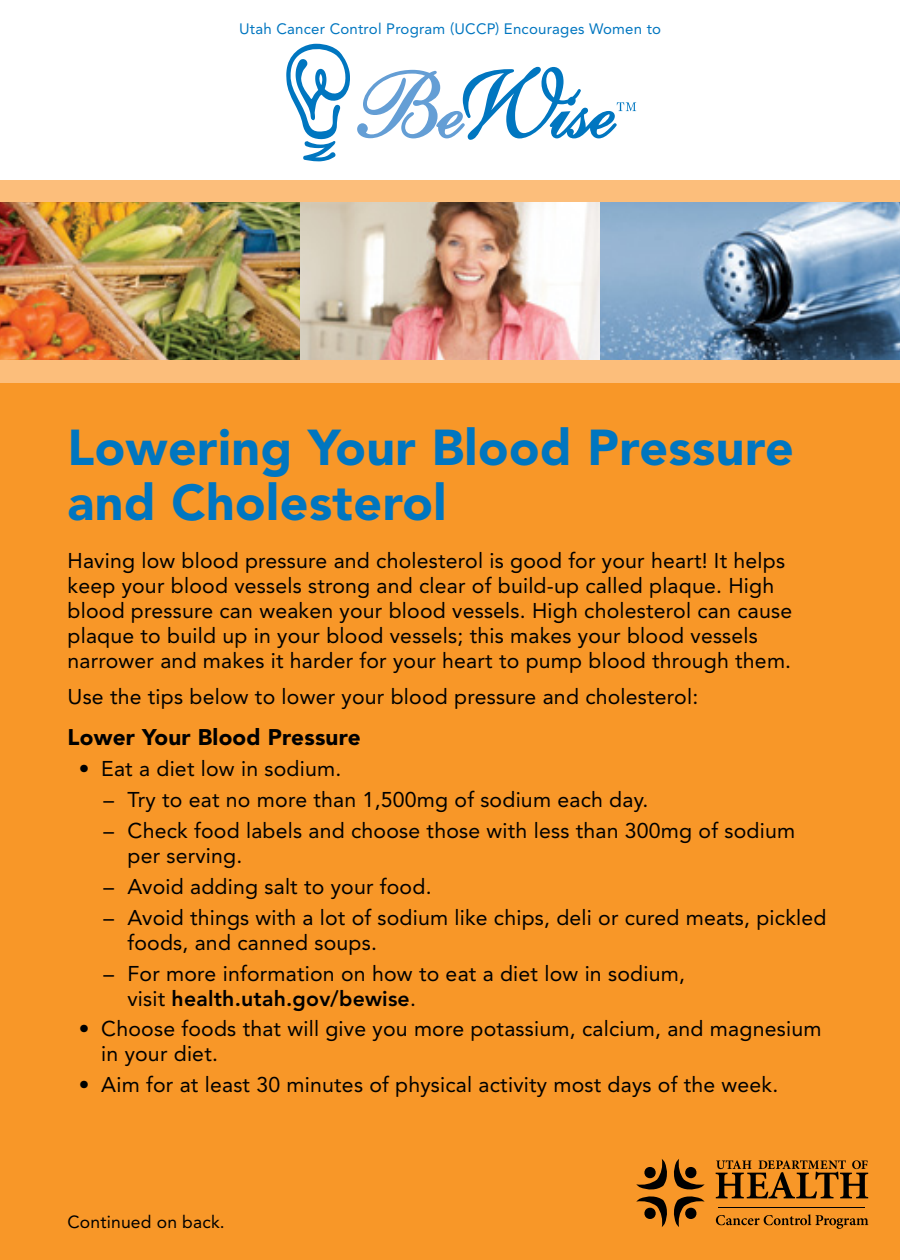
<style>
.page{position:relative;width:900px;height:1260px;background:#fff}
.page>*{position:absolute;margin:0;border:0;box-sizing:border-box;transform-origin:0 0}
.t1{font:900 50px/55px "Avenir";letter-spacing:.01em;color:#0076c0}
.t2{font:900 22.5px "Avenir";letter-spacing:.01em;color:#000}
.t3{font:21.25px/25px "Avenir";letter-spacing:.01em;color:#000}
.t4{font:17.5px "Avenir";letter-spacing:.01em;color:#000}
.t5{font:15px "Avenir";letter-spacing:.015em;color:#0076c0}
.s1{font-weight:800}
</style>
<div class="page">
<div style="left:0;top:322px;width:900px;height:938px;background:#f89728"></div>
<div style="left:0;top:180px;width:900px;height:202px;background:#fcbe7b"></div>
<svg style="left:357px;top:67px;width:279px;height:73px"></svg>
<svg style="left:286px;top:44px;width:64px;height:117px"></svg>
<svg style="left:716px;top:1160px;width:152px;height:38px"></svg>
<svg style="left:636px;top:1159px;width:69px;height:68px"></svg>
<hr style="left:718px;top:1207px;width:147px;height:1px;background:#000">
<svg style="left:716px;top:1214px;width:152px;height:15px"></svg>
<img style="left:0;top:202px;width:300px;height:158px">
<img style="left:300px;top:202px;width:300px;height:158px">
<svg style="left:600px;top:202px;width:300px;height:158px;background:#7a97b2"></svg>
<p class="t5" style="left:239px;top:20px;width:424px">Utah Cancer Control Program (UCCP) Encourages Women to</p>
<h1 class="t1" style="left:68px;top:420px;width:728px">Lowering Your Blood Pressure and Cholesterol</h1>
<p class="t3" style="left:68px;top:548px;width:726px">Having low blood pressure and cholesterol is good for your heart! It helps keep your blood vessels strong and clear of build-up called plaque. High blood pressure can weaken your blood vessels. High cholesterol can cause plaque to build up in your blood vessels; this makes your blood vessels narrower and makes it harder for your heart to pump blood through them.</p>
<p class="t3" style="left:68px;top:684px;width:632px">Use the tips below to lower your blood pressure and cholesterol:</p>
<p class="t2" style="left:68px;top:724px;width:295px">Lower Your Blood Pressure</p>
<p class="t3" style="left:79px;top:757px;width:264px">• Eat a diet low in sodium.</p>
<p class="t3" style="left:104px;top:787px;width:547px">– Try to eat no more than 1,500mg of sodium each day.</p>
<p class="t3" style="left:127px;top:818px;width:669px;text-indent:-24px">– Check food labels and choose those with less than 300mg of sodium per serving.</p>
<p class="t3" style="left:104px;top:874px;width:330px">– Avoid adding salt to your food.</p>
<p class="t3" style="left:127px;top:905px;width:700px;text-indent:-24px">– Avoid things with a lot of sodium like chips, deli or cured meats, pickled foods, and canned soups.</p>
<p class="t3" style="left:127px;top:961px;width:559px;text-indent:-24px">– For more information on how to eat a diet low in sodium, visit <span class="s1">health.utah.gov/bewise</span>.</p>
<p class="t3" style="left:101px;top:1017px;width:722px;text-indent:-23px">• Choose foods that will give you more potassium, calcium, and magnesium in your diet.</p>
<p class="t3" style="left:79px;top:1072px;width:701px">• Aim for at least 30 minutes of physical activity most days of the week.</p>
<p class="t4" style="left:68px;top:1212px;width:159px">Continued on back.</p>
</div>
